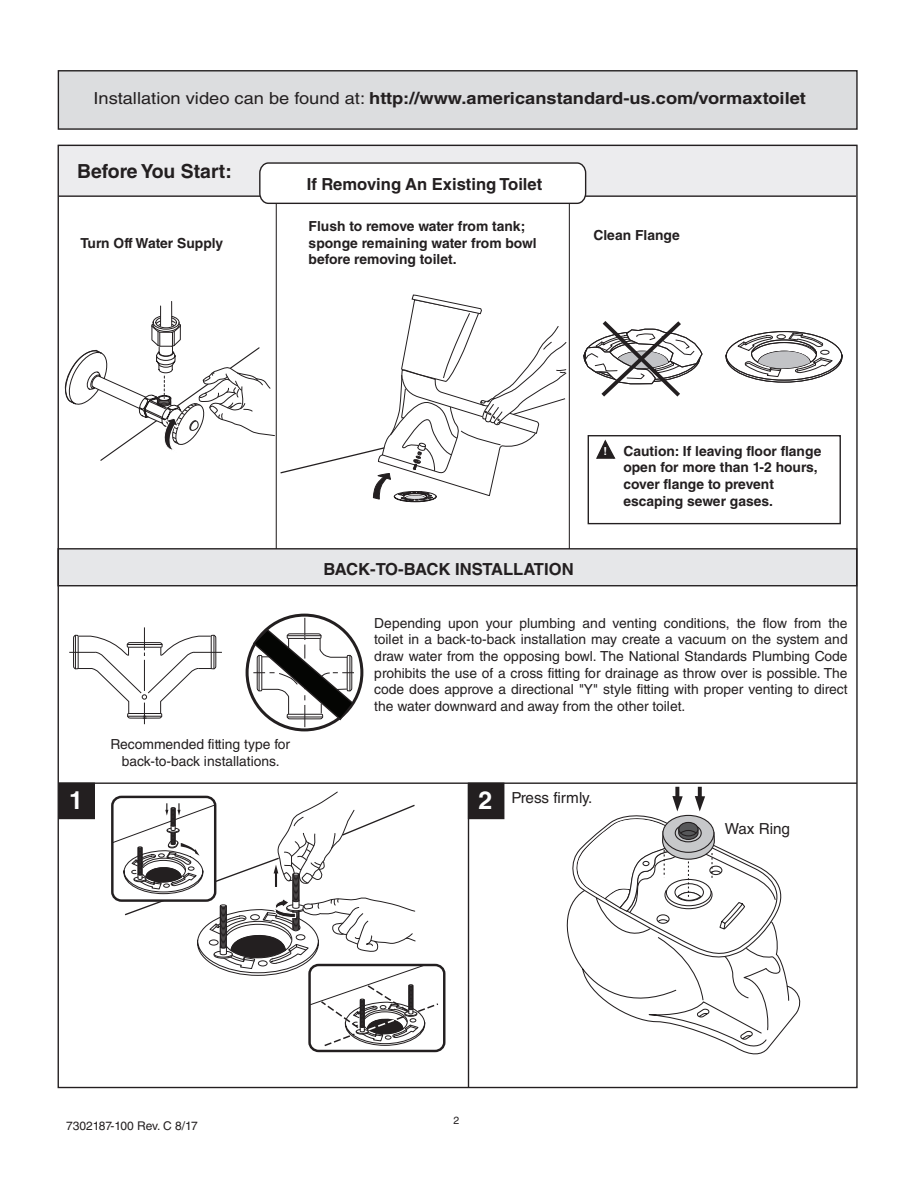
<style>
.page{position:relative;width:918px;height:1188px;background:#fff}
.page>*{position:absolute;margin:0;border:0;box-sizing:border-box;transform-origin:0 0}
.t1{font:700 24.9px "Helvetica LT Std";color:#fff}
.t2{font:700 19.35px "Helvetica LT Std";color:#231f20}
.t3{font:700 16.65px "Helvetica LT Std";color:#231f20;scale:1.1 1}
.t4{font:700 16.65px "Helvetica LT Std";color:#231f20}
.t5{font:15.3px "Helvetica LT Std";color:#231f20}
.t6{font:13.8px/16.6px "Helvetica LT Std";color:#231f20;text-align:center}
.t7{font:700 13.8px/16.6px "Helvetica LT Std";color:#231f20}
.t8{font:12px "Helvetica LT Std";color:#231f20}
.t9{font:10.5px "Helvetica LT Std";color:#231f20}
.s1{font-weight:400}
.s2{font-size:11.1px;color:#fff}
</style>
<div class="page">
<hr style="left:276px;top:170px;width:1px;height:380px;background:#231f20">
<hr style="left:569px;top:170px;width:1px;height:380px;background:#231f20">
<div style="left:58px;top:549px;width:799px;height:37px;background:#e6e7e9"></div>
<div style="left:57px;top:548px;width:800px;height:38px;border:1px solid #231f20"></div>
<div style="left:59px;top:783px;width:35px;height:36px;background:#231f20"></div>
<div style="left:58px;top:783px;width:37px;height:36px;border:1px solid #231f20"></div>
<div style="left:59px;top:144px;width:798px;height:52px;background:#ececee"></div>
<hr style="left:59px;top:195px;width:797px;height:2px;background:#231f20">
<svg style="left:69px;top:627px;width:153px;height:97px"></svg>
<div style="left:246px;top:614px;width:117px;height:117px;border:3px solid #231f20;border-radius:50%"></div>
<svg style="left:252px;top:618px;width:103px;height:109px"></svg>
<div style="left:469px;top:783px;width:35px;height:36px;background:#231f20"></div>
<svg style="left:258px;top:162px;width:329px;height:43px;background:#efeeee"></svg>
<div style="left:588px;top:435px;width:253px;height:89px;border:1px solid #231f20"></div>
<svg style="left:596px;top:439px;width:20px;height:20px"></svg>
<hr style="left:59px;top:782px;width:798px;height:2px;background:#231f20">
<hr style="left:468px;top:784px;width:1px;height:303px;background:#231f20">
<div style="left:58px;top:71px;width:799px;height:58px;background:#dcdddf"></div>
<div style="left:58px;top:70px;width:800px;height:60px;border:1px solid #231f20"></div>
<div style="left:308px;top:964px;width:137px;height:88px;border:2px solid #231f20;border-radius:9px"></div>
<svg style="left:111px;top:791px;width:329px;height:256px"></svg>
<svg style="left:675px;top:787px;width:4px;height:9px"></svg>
<svg style="left:698px;top:787px;width:4px;height:9px"></svg>
<svg style="left:568px;top:796px;width:223px;height:254px"></svg>
<svg style="left:725px;top:331px;width:118px;height:52px"></svg>
<svg style="left:583px;top:321px;width:120px;height:76px"></svg>
<svg style="left:64px;top:294px;width:503px;height:208px"></svg>
<p class="t3" style="left:94px;top:88px;width:649px"><span class="s1">Installation video can be found at:</span> http://www.americanstandard-us.com/vormaxtoilet</p>
<p class="t2" style="left:77px;top:159px;width:156px">Before You Start:</p>
<p class="t7" style="left:80px;top:235px;width:144px">Turn Off Water Supply</p>
<p class="t4" style="left:307px;top:173px;width:237px">If Removing An Existing Toilet</p>
<p class="t7" style="left:309px;top:218px;width:230px">Flush to remove water from tank; sponge remaining water from bowl before removing toilet.</p>
<p class="t7" style="left:593px;top:227px;width:88px">Clean Flange</p>
<p class="t6" style="left:110px;top:736px;width:181px">Recommended fitting type for back-to-back installations.</p>
<p class="t4" style="left:323px;top:559px;width:252px">BACK-TO-BACK INSTALLATION</p>
<p class="t7" style="left:623px;top:442px;width:199px;text-indent:-20px"><span class="s2">!</span> Caution: If leaving floor flange open for more than 1-2 hours, cover flange to prevent escaping sewer gases.</p>
<p class="t6" style="left:374px;top:614px;width:475px;text-align:justify">Depending upon your plumbing and venting conditions, the flow from the toilet in a back-to-back installation may create a vacuum on the system and draw water from the opposing bowl. The National Standards Plumbing Code prohibits the use of a cross fitting for drainage as throw over is possible. The code does approve a directional "Y" style fitting with proper venting to direct the water downward and away from the other toilet.</p>
<p class="t1" style="left:69px;top:785px;width:15px">1</p>
<p class="t1" style="left:479px;top:785px;width:15px">2</p>
<p class="t5" style="left:511px;top:789px;width:82px">Press firmly.</p>
<p class="t8" style="left:66px;top:1119px;width:133px">7302187-100 Rev. C 8/17</p>
<p class="t9" style="left:454px;top:1114px;width:7px">2</p>
<p class="t5" style="left:725px;top:820px;width:67px">Wax Ring</p>
</div>
